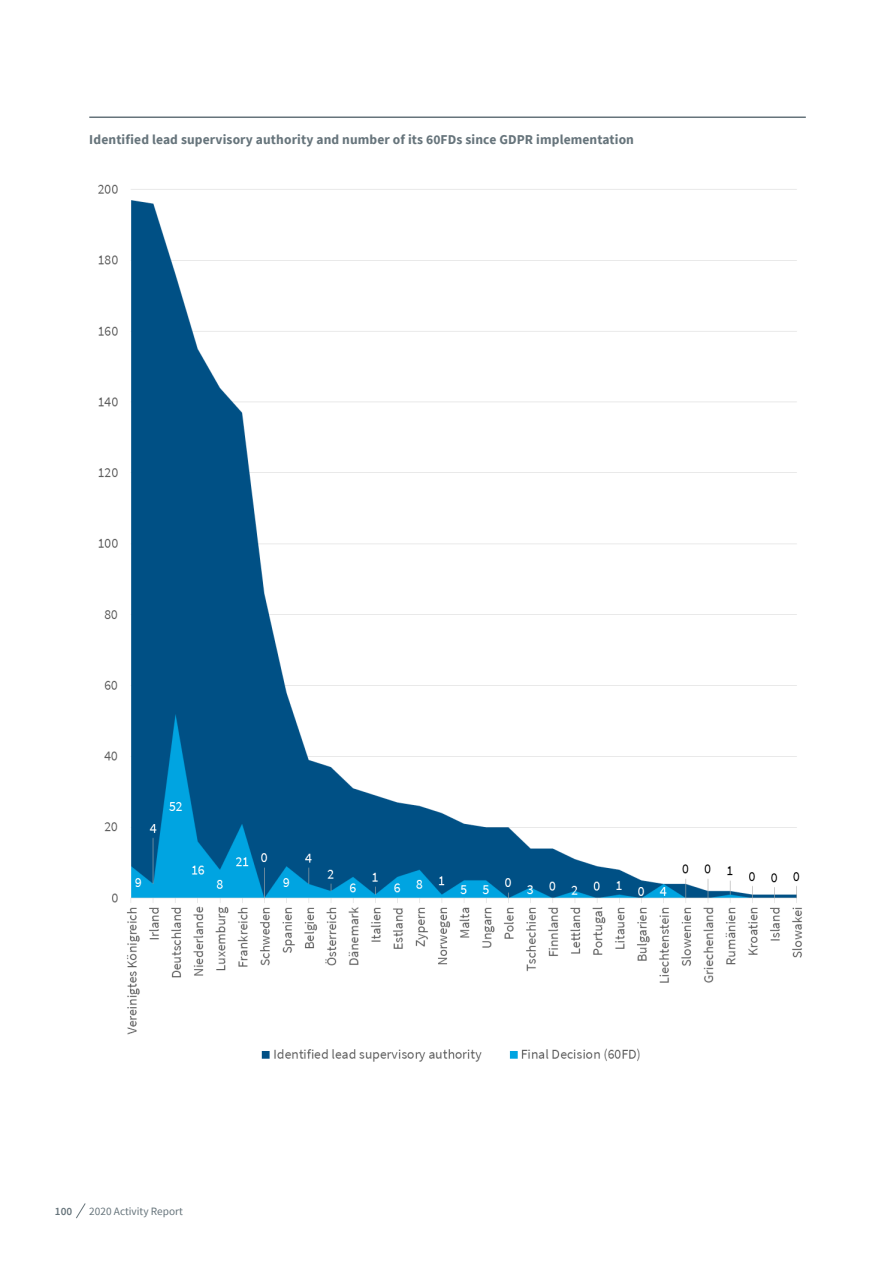
<style>
.page{position:relative;width:893px;height:1263px;background:#fff}
.page>*{position:absolute;margin:0;border:0;box-sizing:border-box;transform-origin:0 0}
.t1{font:700 13.5px "Source Sans Pro";letter-spacing:.01em;color:#66747b}
.t2{font:11.25px "Source Sans Pro";color:#66747b}
.t3{font:600 11.25px "Source Sans Pro";color:#66747b}
</style>
<div class="page">
<hr style="left:89px;top:116px;width:717px;height:2px;background:#66747b">
<img style="left:98px;top:185px;width:704px;height:877px">
<svg style="left:76px;top:1203px;width:10px;height:16px"></svg>
<p class="t1" style="left:89px;top:130px;width:546px">Identified lead supervisory authority and number of its 60FDs since GDPR implementation</p>
<p class="t3" style="left:55px;top:1204px;width:19px">100</p>
<p class="t2" style="left:89px;top:1204px;width:95px">2020 Activity Report</p>
</div>
